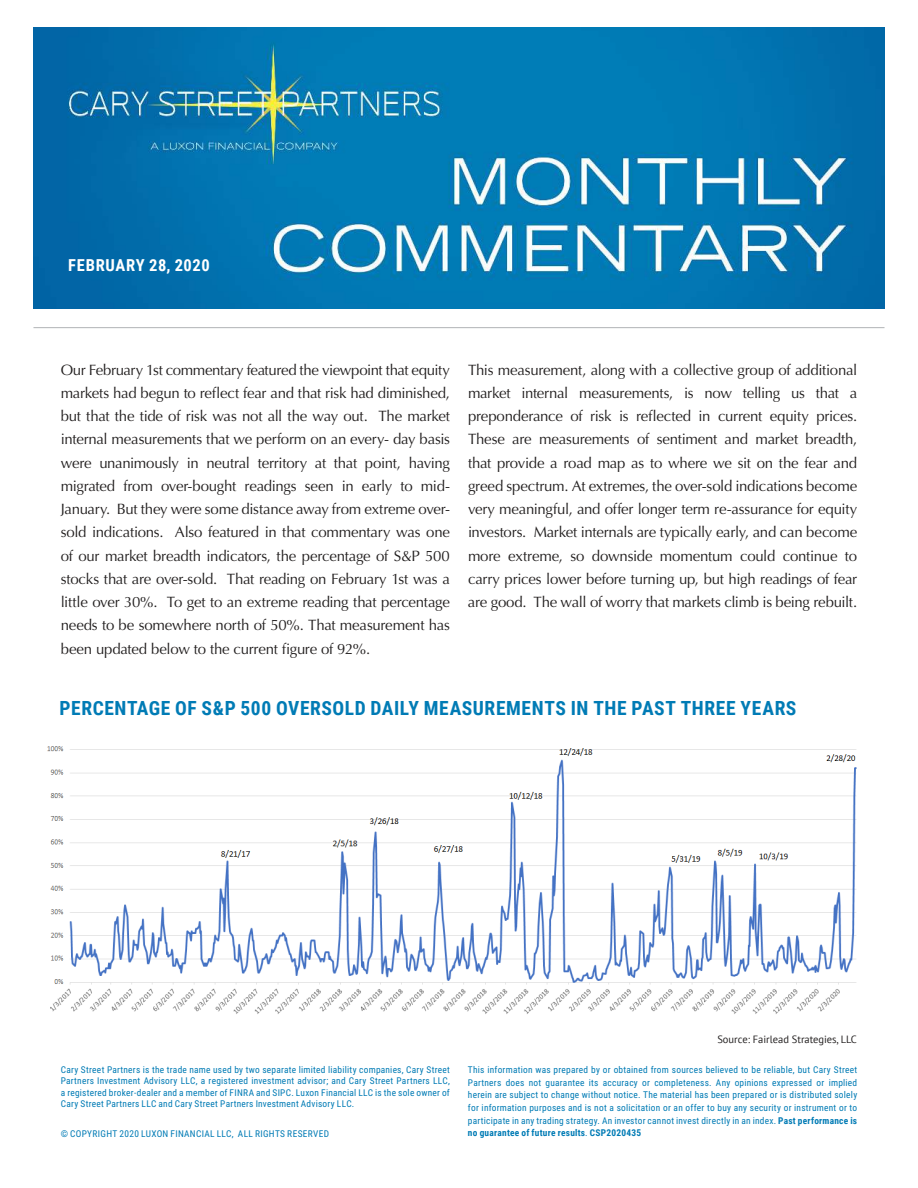
<style>
.page{position:relative;width:918px;height:1188px;background:#fff}
.page>*{position:absolute;margin:0;border:0;box-sizing:border-box;transform-origin:0 0}
.t1{font:700 19.5px "Roboto Condensed";letter-spacing:.03em;color:#007bb5}
.t2{font:700 16.5px "Roboto Condensed";letter-spacing:.04em;color:#fff}
.t3{font:15px/23.2px "Optima";letter-spacing:-.015em;color:#221f1f;text-align:justify}
.t4{font:10.5px "PT Sans";color:#221f1f}
.t5{font:9.3px/12.6px "Roboto Condensed";letter-spacing:.03em;color:#007bb5;text-align:justify}
.s1{font-weight:700}
</style>
<div class="page">
<img style="left:47px;top:746px;width:810px;height:268px">
<img style="left:33px;top:27px;width:852px;height:282px">
<hr style="left:33px;top:327px;width:852px;height:1px;background:#b1b3b5">
<p class="t2" style="left:68px;top:258px;width:143px">FEBRUARY 28, 2020</p>
<p class="t3" style="left:61px;top:359px;width:391px">Our February 1st commentary featured the viewpoint that equity markets had begun to reflect fear and that risk had diminished, but that the tide of risk was not all the way out. The market internal measurements that we perform on an every- day basis were unanimously in neutral territory at that point, having migrated from over-bought readings seen in early to mid-January. But they were some distance away from extreme over&shy;sold indications. Also featured in that commentary was one of our market breadth indicators, the percentage of S&amp;P 500 stocks that are over-sold. That reading on February 1st was a little over 30%. To get to an extreme reading that percentage needs to be somewhere north of 50%. That measurement has been updated below to the current figure of 92%.</p>
<p class="t3" style="left:468px;top:358px;width:391px">This measurement, along with a collective group of additional market internal measurements, is now telling us that a preponderance of risk is reflected in current equity prices.<br>These are measurements of sentiment and market breadth, that provide a road map as to where we sit on the fear and greed spectrum. At extremes, the over-sold indications become very meaningful, and offer longer term re-assurance for equity investors. Market internals are typically early, and can become more extreme, so downside momentum could continue to carry prices lower before turning up, but high readings of fear are good. The wall of worry that markets climb is being rebuilt.</p>
<h1 class="t1" style="left:60px;top:700px;width:738px">PERCENTAGE OF S&amp;P 500 OVERSOLD DAILY MEASUREMENTS IN THE PAST THREE YEARS</h1>
<p class="t4" style="left:717px;top:1036px;width:141px">Source: Fairlead Strategies, LLC</p>
<p class="t5" style="left:61px;top:1065px;width:391px;line-height:11.2px">Cary Street Partners is the trade name used by two separate limited liability companies, Cary Street Partners Investment Advisory LLC, a registered investment advisor; and Cary Street Partners LLC, a registered broker-dealer and a member of FINRA and SIPC. Luxon Financial LLC is the sole owner of Cary Street Partners LLC and Cary Street Partners Investment Advisory LLC.</p>
<p class="t5" style="left:468px;top:1064px;width:391px">This information was prepared by or obtained from sources believed to be reliable, but Cary Street Partners does not guarantee its accuracy or completeness. Any opinions expressed or implied herein are subject to change without notice. The material has been prepared or is distributed solely for information purposes and is not a solicitation or an offer to buy any security or instrument or to participate in any trading strategy. An investor cannot invest directly in an index. <span class="s1">Past performance is no guarantee of future results</span>. <span class="s1">CSP2020435</span></p>
<p class="t5" style="left:61px;top:1128px;width:270px">© COPYRIGHT 2020 LUXON FINANCIAL LLC, ALL RIGHTS RESERVED</p>
</div>
